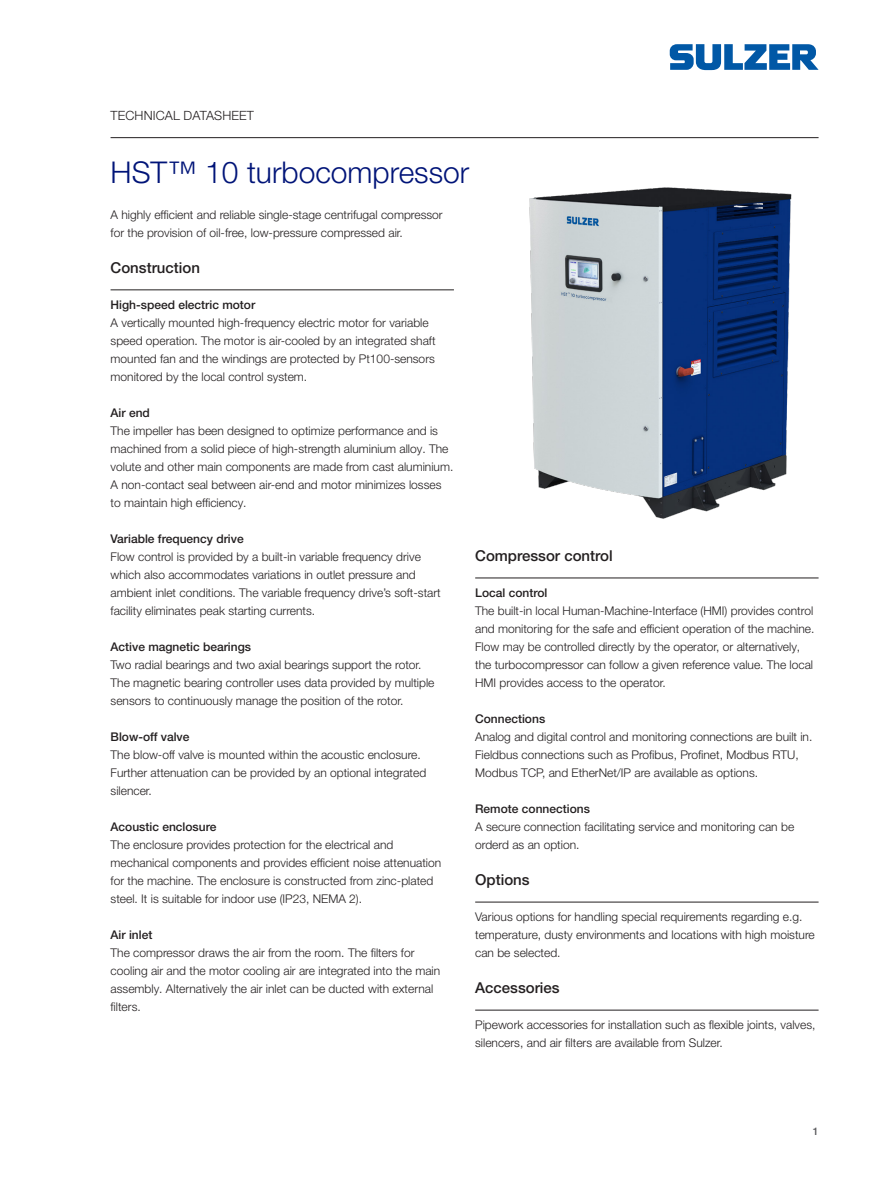
<style>
.page{position:relative;width:893px;height:1191px;background:#fff}
.page>*{position:absolute;margin:0;border:0;box-sizing:border-box;transform-origin:0 0}
.Cover_title_20_pt{font:300 30px "Helvetica Neue LT Pro";color:#001478}
.Subtitle_10_pt{font:500 15px "Helvetica Neue LT Pro";color:#231f20}
.Technical_article_text{font:300 12.75px "Helvetica Neue LT Pro";letter-spacing:.01em;color:#231f20}
.Body_text_8_5pt{font:300 12px/18px "Helvetica Neue LT Pro";color:#231f20}
.Body_text_8_5pt-2{font:500 12px "Helvetica Neue LT Pro";color:#231f20}
.t1{font:500 10.5px "Helvetica Neue LT Pro";color:#5c5c5f}
</style>
<div class="page">
<svg style="left:670px;top:44px;width:149px;height:26px"></svg>
<hr style="left:111px;top:289px;width:343px;height:1px;background:#231f20">
<img style="left:529px;top:187px;width:263px;height:332px">
<hr style="left:475px;top:577px;width:344px;height:1px;background:#231f20">
<hr style="left:475px;top:901px;width:344px;height:1px;background:#231f20">
<hr style="left:475px;top:1009px;width:344px;height:1px;background:#231f20">
<hr style="left:111px;top:137px;width:708px;height:1px;background:#231f20">
<p class="Technical_article_text" style="left:111px;top:107px;width:145px">TECHNICAL DATASHEET</p>
<p class="Cover_title_20_pt" style="left:111px;top:154px;width:360px">HST™ 10 turbocompressor</p>
<p class="Body_text_8_5pt" style="left:111px;top:205px;width:334px">A highly efficient and reliable single-stage centrifugal compressor for the provision of oil-free, low-pressure compressed air.</p>
<p class="Subtitle_10_pt" style="left:111px;top:258px;width:91px">Construction</p>
<p class="Body_text_8_5pt-2" style="left:111px;top:297px;width:146px">High-speed electric motor</p>
<p class="Body_text_8_5pt" style="left:111px;top:313px;width:326px">A vertically mounted high-frequency electric motor for variable speed operation. The motor is air-cooled by an integrated shaft mounted fan and the windings are protected by Pt100-sensors monitored by the local control system.</p>
<p class="Body_text_8_5pt-2" style="left:111px;top:405px;width:41px">Air end</p>
<p class="Body_text_8_5pt" style="left:111px;top:421px;width:344px">The impeller has been designed to optimize performance and is machined from a solid piece of high-strength aluminium alloy. The volute and other main components are made from cast aluminium.<br>A non-contact seal between air-end and motor minimizes losses to maintain high efficiency.</p>
<p class="Body_text_8_5pt-2" style="left:111px;top:531px;width:135px">Variable frequency drive</p>
<p class="Body_text_8_5pt" style="left:111px;top:547px;width:332px">Flow control is provided by a built-in variable frequency drive which also accommodates variations in outlet pressure and ambient inlet conditions. The variable frequency drive’s soft-start facility eliminates peak starting currents.</p>
<p class="Body_text_8_5pt-2" style="left:111px;top:639px;width:142px">Active magnetic bearings</p>
<p class="Body_text_8_5pt" style="left:111px;top:655px;width:325px">Two radial bearings and two axial bearings support the rotor.<br>The magnetic bearing controller uses data provided by multiple sensors to continuously manage the position of the rotor.</p>
<p class="Body_text_8_5pt-2" style="left:111px;top:729px;width:80px">Blow-off valve</p>
<p class="Body_text_8_5pt" style="left:111px;top:745px;width:317px">The blow-off valve is mounted within the acoustic enclosure.<br>Further attenuation can be provided by an optional integrated silencer.</p>
<p class="Body_text_8_5pt-2" style="left:111px;top:819px;width:107px">Acoustic enclosure</p>
<p class="Body_text_8_5pt" style="left:111px;top:835px;width:332px">The enclosure provides protection for the electrical and mechanical components and provides efficient noise attenuation for the machine. The enclosure is constructed from zinc-plated steel. It is suitable for indoor use (IP23, NEMA 2).</p>
<p class="Body_text_8_5pt-2" style="left:111px;top:927px;width:43px">Air inlet</p>
<p class="Body_text_8_5pt" style="left:111px;top:943px;width:331px">The compressor draws the air from the room. The filters for cooling air and the motor cooling air are integrated into the main assembly. Alternatively the air inlet can be ducted with external filters.</p>
<p class="Subtitle_10_pt" style="left:475px;top:546px;width:139px">Compressor control</p>
<p class="Body_text_8_5pt-2" style="left:475px;top:585px;width:74px">Local control</p>
<p class="Body_text_8_5pt" style="left:475px;top:601px;width:341px">The built-in local Human-Machine-Interface (HMI) provides control and monitoring for the safe and efficient operation of the machine.<br>Flow may be controlled directly by the operator, or alternatively, the turbocompressor can follow a given reference value. The local HMI provides access to the operator.</p>
<p class="Body_text_8_5pt-2" style="left:475px;top:711px;width:72px">Connections</p>
<p class="Body_text_8_5pt" style="left:475px;top:727px;width:339px">Analog and digital control and monitoring connections are built in.<br>Fieldbus connections such as Profibus, Profinet, Modbus RTU,<br>Modbus TCP, and EtherNet/IP are available as options.</p>
<p class="Body_text_8_5pt-2" style="left:475px;top:801px;width:116px">Remote connections</p>
<p class="Body_text_8_5pt" style="left:475px;top:817px;width:320px">A secure connection facilitating service and monitoring can be orderd as an option.</p>
<p class="Subtitle_10_pt" style="left:475px;top:870px;width:56px">Options</p>
<p class="Body_text_8_5pt" style="left:475px;top:907px;width:341px">Various options for handling special requirements regarding e.g. temperature, dusty environments and locations with high moisture can be selected.</p>
<p class="Subtitle_10_pt" style="left:475px;top:978px;width:86px">Accessories</p>
<p class="Body_text_8_5pt" style="left:475px;top:1015px;width:342px">Pipework accessories for installation such as flexible joints, valves, silencers, and air filters are available from Sulzer.</p>
<p class="t1" style="left:813px;top:1124px;width:7px">1</p>
</div>
